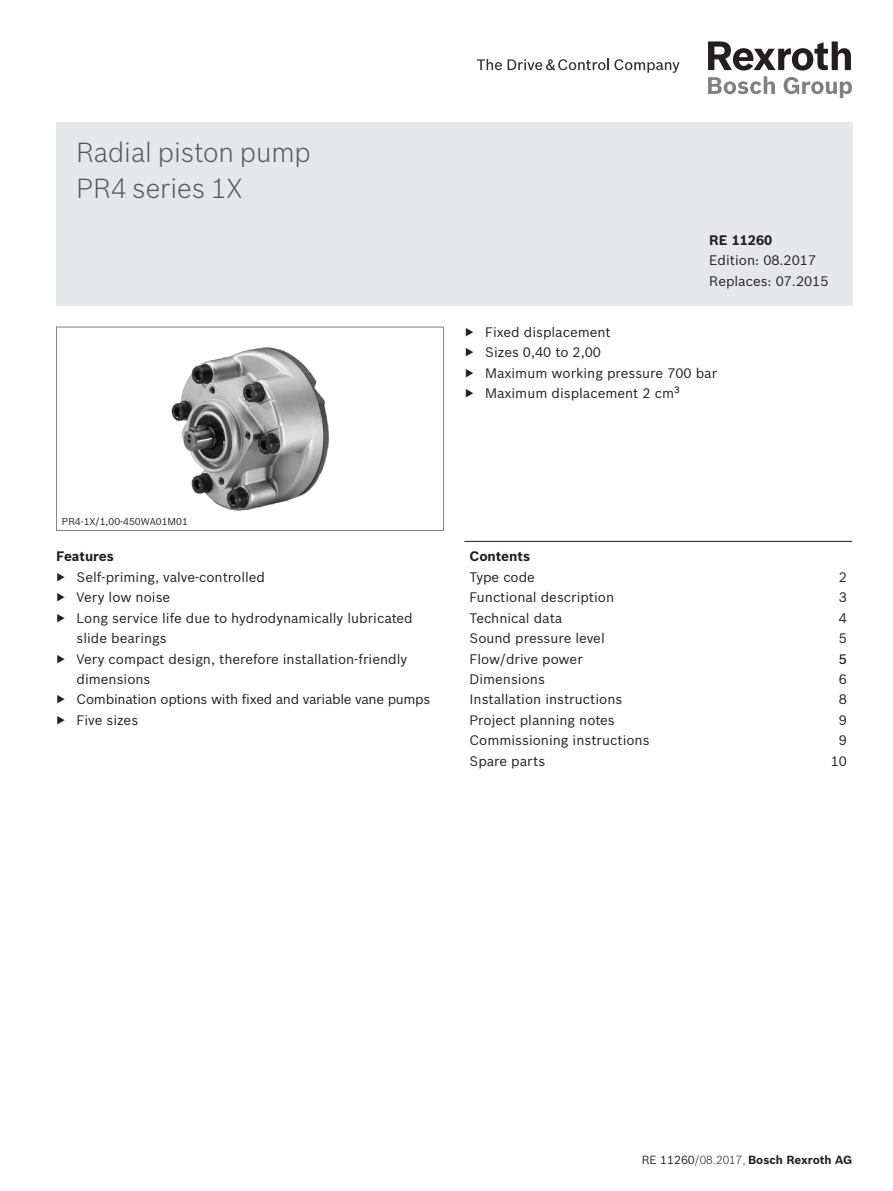
<style>
.page{position:relative;width:893px;height:1191px;background:#fff}
.page>*{position:absolute;margin:0;border:0;box-sizing:border-box;transform-origin:0 0}
.t1{font:300 27px/35.7px "Bosch Sans";color:#57585a}
.t2{font:13.5px/20.4px "Bosch Sans";color:#231f20}
.t3{font:13.5px "Bosch Sans";letter-spacing:-.02em;color:#231f20}
.t4{font:700 13.5px "Bosch Sans";color:#231f20}
.t5{font:500 13.5px "Bosch Sans";color:#231f20}
.t6{font:700 11.55px "Bosch Sans";color:#231f20}
.t7{font:9.75px "Bosch Sans";color:#231f20}
.s1{font-weight:400}
.s2{font-weight:300}
</style>
<div class="page">
<svg style="left:508px;top:59px;width:172px;height:14px"></svg>
<svg style="left:477px;top:59px;width:25px;height:11px"></svg>
<svg style="left:708px;top:76px;width:67px;height:18px"></svg>
<svg style="left:784px;top:77px;width:68px;height:21px"></svg>
<svg style="left:708px;top:41px;width:143px;height:29px"></svg>
<div style="left:56px;top:122px;width:796px;height:184px;background:#e6e7e9"></div>
<hr style="left:464px;top:541px;width:388px;height:1px;background:#231f20">
<img style="left:172px;top:347px;width:156px;height:163px">
<div style="left:56px;top:327px;width:388px;height:204px;border:1px solid #808285"></div>
<h1 class="t1" style="left:77px;top:133px;width:236px">Radial piston pump<br>PR4 series 1X</h1>
<p class="t4" style="left:709px;top:230px;width:65px">RE 11260</p>
<p class="t2" style="left:709px;top:249px;width:121px">Edition: 08.2017<br>Replaces: 07.2015</p>
<p class="t2" style="left:465px;top:321px;width:254px">▶ Fixed displacement<br>▶ Sizes 0,40 to 2,00<br>▶ Maximum working pressure 700 bar ▶ Maximum displacement 2 cm<sup>3</sup></p>
<p class="t7" style="left:62px;top:514px;width:128px">PR4-1X/1,00-450WA01M01</p>
<p class="t4" style="left:56px;top:546px;width:59px">Features</p>
<p class="t2" style="left:56px;top:566px;width:211px">▶ Self-priming, valve-controlled</p>
<p class="t2" style="left:56px;top:586px;width:116px">▶ Very low noise</p>
<p class="t2" style="left:56px;top:606px;width:358px">▶ Long service life due to hydrodynamically lubricated</p>
<p class="t2" style="left:77px;top:627px;width:92px">slide bearings</p>
<p class="t2" style="left:56px;top:647px;width:352px">▶ Very compact design, therefore installation-friendly</p>
<p class="t2" style="left:77px;top:668px;width:75px">dimensions</p>
<p class="t3" style="left:56px;top:689px;width:376px">▶ Combination options with fixed and variable vane pumps</p>
<p class="t2" style="left:56px;top:709px;width:84px">▶ Five sizes</p>
<p class="t4" style="left:469px;top:546px;width:62px">Contents</p>
<p class="t2" style="left:469px;top:566px;width:67px">Type code</p>
<p class="t2" style="left:839px;top:566px;width:10px">2</p>
<p class="t2" style="left:469px;top:586px;width:146px">Functional description</p>
<p class="t2" style="left:839px;top:586px;width:10px">3</p>
<p class="t2" style="left:469px;top:606px;width:94px">Technical data</p>
<p class="t2" style="left:839px;top:606px;width:10px">4</p>
<p class="t2" style="left:469px;top:627px;width:137px">Sound pressure level</p>
<p class="t2" style="left:839px;top:627px;width:10px">5</p>
<p class="t2" style="left:469px;top:647px;width:115px">Flow/drive power</p>
<p class="t5" style="left:839px;top:648px;width:10px">5</p>
<p class="t2" style="left:469px;top:668px;width:77px">Dimensions</p>
<p class="t2" style="left:839px;top:668px;width:10px">6</p>
<p class="t2" style="left:469px;top:688px;width:154px">Installation instructions</p>
<p class="t2" style="left:839px;top:688px;width:10px">8</p>
<p class="t2" style="left:469px;top:709px;width:147px">Project planning notes</p>
<p class="t2" style="left:839px;top:709px;width:10px">9</p>
<p class="t2" style="left:469px;top:729px;width:182px">Commissioning instructions</p>
<p class="t2" style="left:839px;top:729px;width:10px">9</p>
<p class="t2" style="left:469px;top:749px;width:77px">Spare parts</p>
<p class="t2" style="left:831px;top:749px;width:18px">10</p>
<p class="t6" style="left:642px;top:1150px;width:212px"><span class="s1">RE 11260</span><span class="s2">/08.2017,</span> Bosch Rexroth AG</p>
</div>
